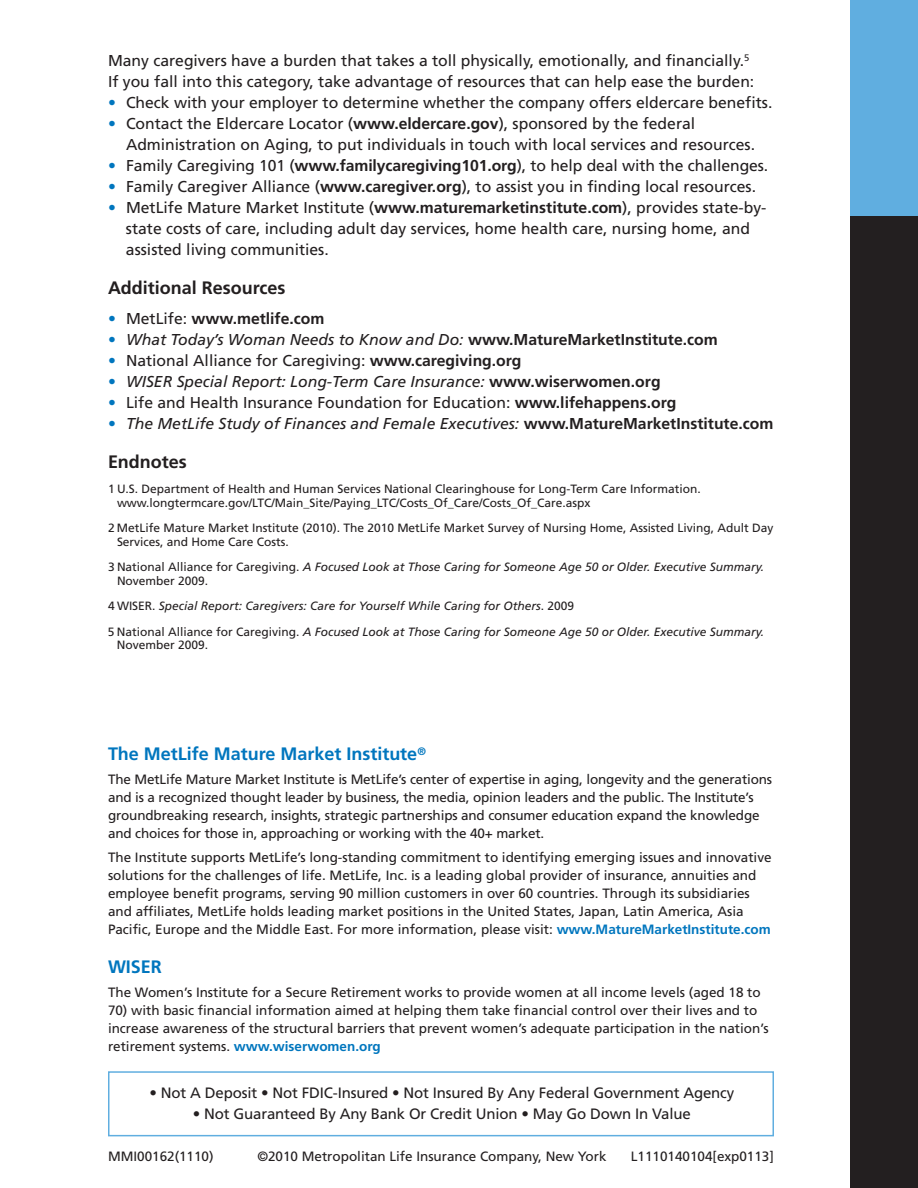
<style>
.page{position:relative;width:918px;height:1188px;background:#fff}
.page>*{position:absolute;margin:0;border:0;box-sizing:border-box;transform-origin:0 0}
.t1{font:700 18px "Frutiger";color:#0076be}
.t2{font:700 18px "Frutiger";color:#231f20}
.t3{font:15.75px/21px "Frutiger";color:#231f20}
.t4{font:italic 15.75px "Frutiger";color:#231f20}
.t5{font:700 15.75px "Frutiger";color:#231f20}
.t6{font:15px "Frutiger";letter-spacing:-.01em;color:#231f20}
.t7{font:13.5px/18px "Frutiger";color:#231f20}
.t8{font:12px/13.5px "Frutiger";color:#231f20}
.t9{font:italic 12px/13.5px "Frutiger";color:#231f20}
.s1{font-weight:700;color:#0076be}
.s2{font-weight:700}
.s3{color:#0076be}
.s4{font-weight:400}
.s5{font-weight:700;font-style:normal;color:#0076be}
.s6{font-weight:700;font-style:normal}
.s7{font-style:normal}
</style>
<div class="page">
<div style="left:850px;top:0;width:68px;height:216px;background:#60aee0"></div>
<div style="left:850px;top:216px;width:68px;height:972px;background:#231f20"></div>
<div style="left:108px;top:1071px;width:666px;height:65px;border:2px solid #60aee0"></div>
<p class="t3" style="left:108px;top:51px;width:648px">Many caregivers have a burden that takes a toll physically, emotionally, and financially.<sup>5<br></sup>If you fall into this category, take advantage of resources that can help ease the burden:</p>
<p class="t3" style="left:108px;top:93px;width:666px"><span class="s1">•</span> Check with your employer to determine whether the company offers eldercare benefits.</p>
<p class="t3" style="left:126px;top:114px;width:631px;text-indent:-18px"><span class="s1">•</span> Contact the Eldercare Locator (<span class="s2">www.eldercare.gov</span>), sponsored by the federal<br>Administration on Aging, to put individuals in touch with local services and resources.</p>
<p class="t3" style="left:108px;top:156px;width:662px"><span class="s1">•</span> Family Caregiving 101 (<span class="s2">www.familycaregiving101.org</span>), to help deal with the challenges.</p>
<p class="t3" style="left:108px;top:177px;width:650px"><span class="s1">•</span> Family Caregiver Alliance (<span class="s2">www.caregiver.org</span>), to assist you in finding local resources.</p>
<p class="t3" style="left:126px;top:198px;width:642px;text-indent:-18px"><span class="s1">•</span> MetLife Mature Market Institute (<span class="s2">www.maturemarketinstitute.com</span>), provides state-by&shy;state costs of care, including adult day services, home health care, nursing home, and assisted living communities.</p>
<h1 class="t2" style="left:108px;top:280px;width:179px">Additional Resources</h1>
<p class="t5" style="left:108px;top:312px;width:218px"><span class="s3">•</span> <span class="s4">MetLife:</span> www.metlife.com</p>
<p class="t4" style="left:108px;top:333px;width:611px"><span class="s5">•</span> What Today’s Woman Needs to Know and Do: <span class="s6">www.MatureMarketInstitute.com</span></p>
<p class="t3" style="left:108px;top:351px;width:415px"><span class="s1">•</span> National Alliance for Caregiving: <span class="s2">www.caregiving.org</span></p>
<p class="t4" style="left:108px;top:375px;width:554px"><span class="s5">•</span> WISER Special Report: Long-Term Care Insurance: <span class="s6">www.wiserwomen.org</span></p>
<p class="t3" style="left:108px;top:393px;width:570px"><span class="s1">•</span> Life and Health Insurance Foundation for Education: <span class="s2">www.lifehappens.org</span></p>
<p class="t4" style="left:108px;top:417px;width:667px"><span class="s5">•</span> The MetLife Study of Finances and Female Executives: <span class="s6">www.MatureMarketInstitute.com</span></p>
<h1 class="t2" style="left:108px;top:454px;width:80px">Endnotes</h1>
<p class="t8" style="left:117px;top:483px;width:585px;text-indent:-9px">1 U.S. Department of Health and Human Services National Clearinghouse for Long-Term Care Information. www.longtermcare.gov/LTC/Main_Site/Paying_LTC/Costs_Of_Care/Costs_Of_Care.aspx</p>
<p class="t8" style="left:117px;top:522px;width:658px;text-indent:-9px">2 MetLife Mature Market Institute (2010). The 2010 MetLife Market Survey of Nursing Home, Assisted Living, Adult Day<br>Services, and Home Care Costs.</p>
<p class="t9" style="left:117px;top:561px;width:649px;text-indent:-9px"><span class="s7">3 National Alliance for Caregiving.</span> A Focused Look at Those Caring for Someone Age 50 or Older. Executive Summary.<br><span class="s7">November 2009.</span></p>
<p class="t9" style="left:108px;top:594px;width:658px;line-height:25.5px"><span class="s7">4 WISER.</span> Special Report: Caregivers: Care for Yourself While Caring for Others<span class="s7">. 2009<br>5 National Alliance for Caregiving.</span> A Focused Look at Those Caring for Someone Age 50 or Older. Executive Summary.</p>
<p class="t8" style="left:117px;top:639px;width:93px">November 2009.</p>
<h1 class="t1" style="left:108px;top:746px;width:320px">The MetLife Mature Market Institute<sup>®</sup></h1>
<p class="t7" style="left:108px;top:771px;width:666px">The MetLife Mature Market Institute is MetLife’s center of expertise in aging, longevity and the generations and is a recognized thought leader by business, the media, opinion leaders and the public. The Institute’s groundbreaking research, insights, strategic partnerships and consumer education expand the knowledge and choices for those in, approaching or working with the 40+ market.</p>
<p class="t7" style="left:108px;top:849px;width:665px">The Institute supports MetLife’s long-standing commitment to identifying emerging issues and innovative solutions for the challenges of life. MetLife, Inc. is a leading global provider of insurance, annuities and employee benefit programs, serving 90 million customers in over 60 countries. Through its subsidiaries and affiliates, MetLife holds leading market positions in the United States, Japan, Latin America, Asia Pacific, Europe and the Middle East. For more information, please visit: <span class="s1">www.MatureMarketInstitute.com</span></p>
<h1 class="t1" style="left:108px;top:959px;width:55px">WISER</h1>
<p class="t7" style="left:108px;top:984px;width:654px">The Women’s Institute for a Secure Retirement works to provide women at all income levels (aged 18 to</p>
<p class="t7" style="left:108px;top:1002px;width:662px">70) with basic financial information aimed at helping them take financial control over their lives and to increase awareness of the structural barriers that prevent women’s adequate participation in the nation’s retirement systems. <span class="s1">www.wiserwomen.org</span></p>
<p class="t6" style="left:149px;top:1087px;width:586px">• Not A Deposit • Not FDIC-Insured • Not Insured By Any Federal Government Agency</p>
<p class="t6" style="left:193px;top:1108px;width:499px">• Not Guaranteed By Any Bank Or Credit Union • May Go Down In Value</p>
<p class="t7" style="left:108px;top:1148px;width:107px">MMI00162(1110)</p>
<p class="t7" style="left:257px;top:1148px;width:351px">©2010 Metropolitan Life Insurance Company, New York</p>
<p class="t7" style="left:631px;top:1148px;width:145px">L1110140104[exp0113]</p>
</div>
